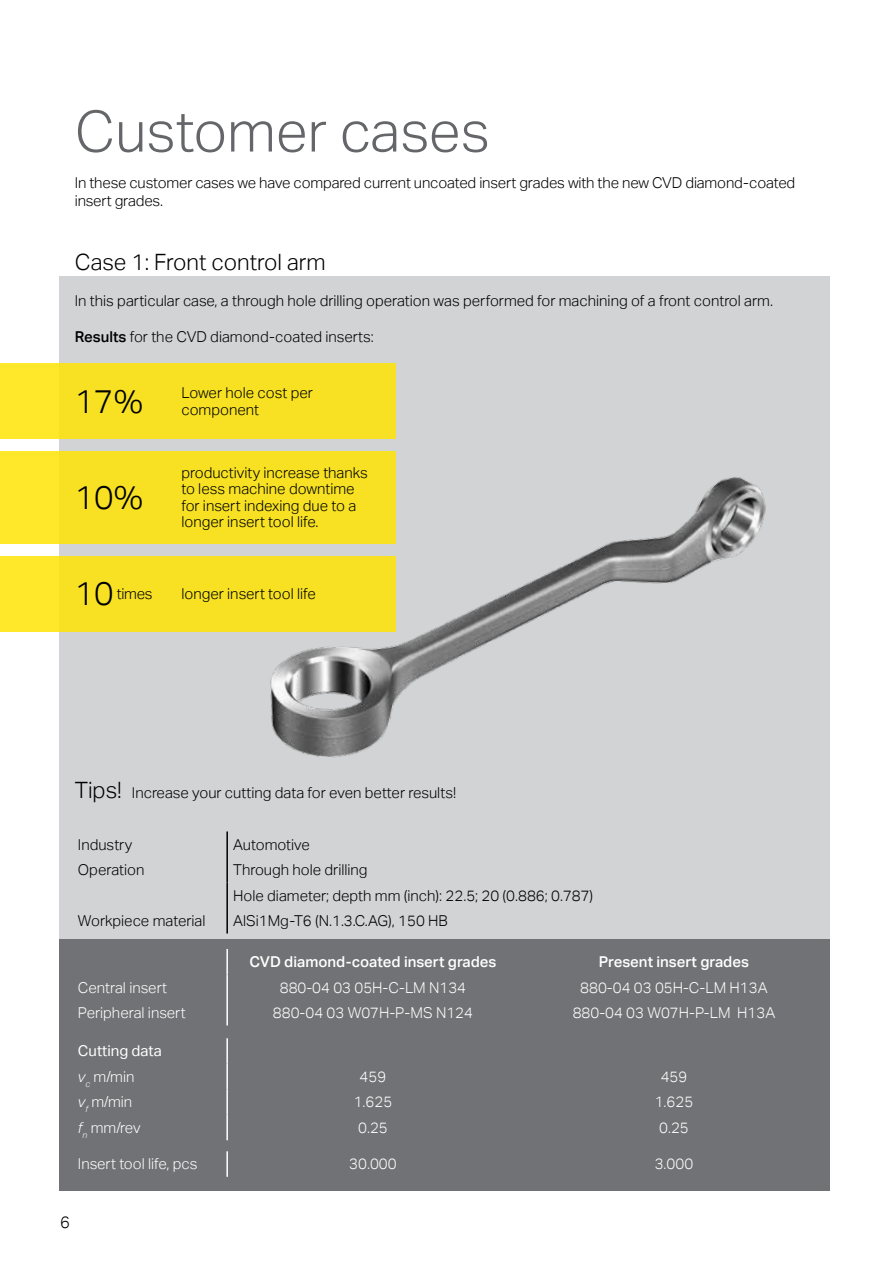
<style>
.page{position:relative;width:893px;height:1263px;background:#fff}
.page>*{position:absolute;margin:0;border:0;box-sizing:border-box;transform-origin:0 0}
.t1{font:300 57px "Aktiv Grotesk";color:#656669}
.t2{font:300 33px "Aktiv Grotesk";color:#000}
.t3{font:300 22.5px "Aktiv Grotesk";color:#000}
.t4{font:300 16.5px "Aktiv Grotesk";color:#000}
.t5{font:300 15px/16.5px "Aktiv Grotesk";color:#000}
.t6{font:300 15px "Aktiv Grotesk";color:#fff}
.t7{font:500 15px "Aktiv Grotesk";color:#fff}
.t8{font:15px/25.5px "Aktiv Grotesk";color:#fff}
.s1{font-weight:500}
.s2{font-size:33px}
.s3{font-size:22.5px}
.s4{font-weight:300;font-style:italic}
.s5{font-weight:300}
.s6{font-style:italic}
</style>
<div class="page">
<div style="left:60px;top:276px;width:770px;height:914px;background:#d1d3d4"></div>
<div style="left:60px;top:939px;width:770px;height:251px;background:#717275"></div>
<div style="left:0;top:363px;width:395px;height:76px;background:#f7e122"></div>
<div style="left:0;top:556px;width:395px;height:75px;background:#f7e122"></div>
<div style="left:0;top:451px;width:395px;height:93px;background:#f7e122"></div>
<img style="left:252px;top:420px;width:514px;height:338px">
<hr style="left:226px;top:831px;width:2px;height:26px;background:#000">
<hr style="left:226px;top:857px;width:2px;height:25px;background:#000">
<hr style="left:226px;top:882px;width:2px;height:26px;background:#000">
<hr style="left:226px;top:908px;width:2px;height:25px;background:#000">
<hr style="left:226px;top:949px;width:2px;height:25px;background:#fff">
<hr style="left:226px;top:974px;width:2px;height:26px;background:#fff">
<hr style="left:226px;top:1000px;width:2px;height:25px;background:#fff">
<hr style="left:226px;top:1038px;width:2px;height:26px;background:#fff">
<hr style="left:226px;top:1064px;width:2px;height:25px;background:#fff">
<hr style="left:226px;top:1089px;width:2px;height:26px;background:#fff">
<hr style="left:226px;top:1115px;width:2px;height:25px;background:#fff">
<hr style="left:226px;top:1151px;width:2px;height:26px;background:#fff">
<h1 class="t1" style="left:75px;top:99px;width:417px">Customer cases</h1>
<p class="t5" style="left:75px;top:174px;width:722px;line-height:18px">In these customer cases we have compared current uncoated insert grades with the new CVD diamond-coated insert grades.</p>
<h3 class="t3" style="left:75px;top:249px;width:252px">Case 1: Front control arm</h3>
<p class="t5" style="left:75px;top:293px;width:700px">In this particular case, a through hole drilling operation was performed for machining of a front control arm.</p>
<p class="t5" style="left:75px;top:329px;width:301px"><span class="s1">Results</span> for the CVD diamond-coated inserts:</p>
<p class="t5" style="left:75px;top:385px;width:240px;text-indent:107px">Lower hole cost per<br><span class="s2">17%</span> component</p>
<h2 class="t2" style="left:75px;top:478px;width:70px">10%</h2>
<p class="t5" style="left:181px;top:464px;width:188px">productivity increase thanks to less machine downtime for insert indexing due to a longer insert tool life.</p>
<p class="t5" style="left:75px;top:586px;width:79px"><span class="s2">10</span> times</p>
<p class="t5" style="left:181px;top:586px;width:136px">longer insert tool life</p>
<p class="t5" style="left:75px;top:785px;width:383px"><span class="s3">Tips!</span> Increase your cutting data for even better results!</p>
<p class="t5" style="left:78px;top:836px;width:56px">Industry</p>
<p class="t5" style="left:233px;top:836px;width:78px">Automotive</p>
<p class="t5" style="left:78px;top:862px;width:68px">Operation</p>
<p class="t5" style="left:233px;top:857px;width:362px;line-height:25.5px">Through hole drilling<br>Hole diameter; depth mm (inch): 22.5; 20 (0.886; 0.787)</p>
<p class="t5" style="left:78px;top:913px;width:129px">Workpiece material</p>
<p class="t5" style="left:233px;top:913px;width:216px">AlSi1Mg-T6 (N.1.3.C.AG), 150 HB</p>
<p class="t7" style="left:249px;top:953px;width:249px">CVD diamond-coated insert grades</p>
<p class="t7" style="left:599px;top:953px;width:152px">Present insert grades</p>
<p class="t6" style="left:78px;top:979px;width:91px">Central insert</p>
<p class="t6" style="left:280px;top:979px;width:188px">880‐04 03 05H‐C‐LM N134</p>
<p class="t6" style="left:580px;top:979px;width:189px">880‐04 03 05H‐C‐LM H13A</p>
<p class="t6" style="left:78px;top:1004px;width:109px">Peripheral insert</p>
<p class="t6" style="left:273px;top:1004px;width:202px">880‐04 03 W07H‐P‐MS N124</p>
<p class="t6" style="left:573px;top:1004px;width:204px">880-04 03 W07H-P-LM H13A</p>
<p class="t8" style="left:78px;top:1038px;width:85px">Cutting data <span class="s4">v</span><sub>c</sub> <span class="s5">m/min</span></p>
<p class="t6" style="left:360px;top:1068px;width:28px">459</p>
<p class="t6" style="left:661px;top:1068px;width:28px">459</p>
<p class="t6" style="left:78px;top:1093px;width:56px"><span class="s6">v</span><sub>f</sub> m/min</p>
<p class="t6" style="left:354px;top:1093px;width:40px">1.625</p>
<p class="t6" style="left:655px;top:1093px;width:40px">1.625</p>
<p class="t6" style="left:78px;top:1119px;width:64px"><span class="s6">f</span><sub>n</sub> mm/rev</p>
<p class="t6" style="left:358px;top:1119px;width:31px">0.25</p>
<p class="t6" style="left:659px;top:1119px;width:31px">0.25</p>
<p class="t6" style="left:78px;top:1155px;width:121px">Insert tool life, pcs</p>
<p class="t6" style="left:349px;top:1155px;width:49px">30.000</p>
<p class="t6" style="left:655px;top:1155px;width:40px">3.000</p>
<p class="t4" style="left:60px;top:1213px;width:11px">6</p>
</div>
